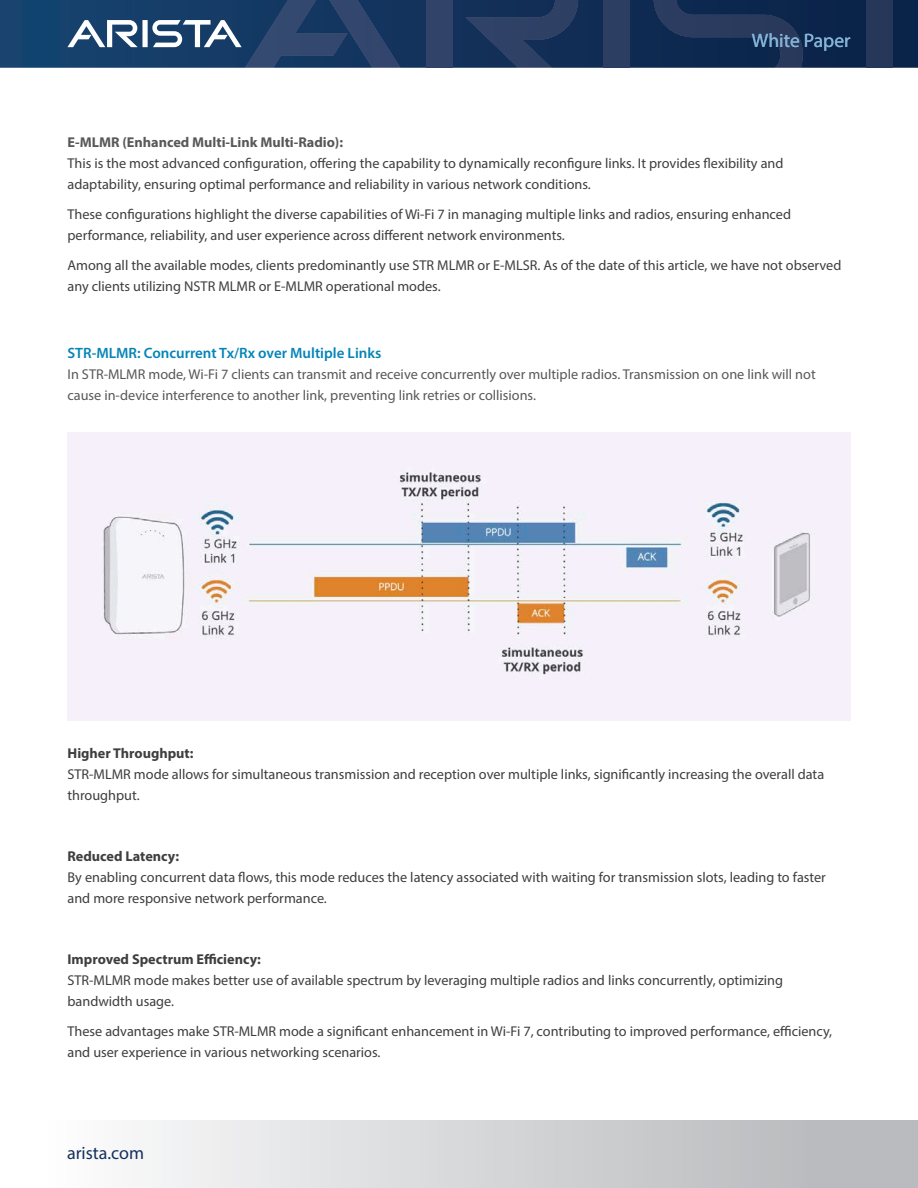
<style>
.page{position:relative;width:918px;height:1188px;background:#fff}
.page>*{position:absolute;margin:0;border:0;box-sizing:border-box;transform-origin:0 0}
.t1{font:19.5px "Myriad Pro";color:#85b4d6}
.t2{font:18px "Myriad Pro";color:#14315b}
.Main_body_text{font:600 15px "Myriad Pro";color:#0584b8}
.t3{font:14.25px/21px "Myriad Pro";color:#3e3e3f}
.Main_body_text-2{font:14.25px/21px "Myriad Pro";color:#57585a}
.s1{font-weight:700;color:#57585a}
.s2{font-weight:700}
</style>
<div class="page">
<svg style="left:0;top:0;width:918px;height:68px;background:#103059"></svg>
<div style="left:426px;top:0;width:26px;height:68px;background:#314369"></div>
<svg style="left:465px;top:0;width:113px;height:68px;background:#20375e"></svg>
<svg style="left:67px;top:0;width:333px;height:68px;background:#2f4e75"></svg>
<div style="left:604px;top:0;width:26px;height:68px;background:#2d3e63"></div>
<svg style="left:654px;top:0;width:149px;height:68px;background:#182f55"></svg>
<div style="left:867px;top:0;width:26px;height:68px;background:#273759"></div>
<div style="left:0;top:1120px;width:918px;height:68px;background:linear-gradient(to right,#fff,#b3b4b7)"></div>
<img style="left:68px;top:432px;width:782px;height:288px">
<h1 class="t1" style="left:752px;top:29px;width:100px">White Paper</h1>
<p class="t3" style="left:68px;top:131px;width:718px"><span class="s1">E-MLMR (Enhanced Multi-Link Multi-Radio):<br></span>This is the most advanced configuration, offering the capability to dynamically reconfigure links. It provides flexibility and adaptability, ensuring optimal performance and reliability in various network conditions.</p>
<p class="t3" style="left:68px;top:204px;width:725px">These configurations highlight the diverse capabilities of Wi-Fi 7 in managing multiple links and radios, ensuring enhanced performance, reliability, and user experience across different network environments.</p>
<p class="t3" style="left:68px;top:255px;width:775px">Among all the available modes, clients predominantly use STR MLMR or E-MLSR. As of the date of this article, we have not observed any clients utilizing NSTR MLMR or E-MLMR operational modes.</p>
<p class="Main_body_text" style="left:68px;top:343px;width:315px">STR-MLMR: Concurrent Tx/Rx over Multiple Links</p>
<p class="Main_body_text-2" style="left:68px;top:363px;width:750px">In STR-MLMR mode, Wi-Fi 7 clients can transmit and receive concurrently over multiple radios. Transmission on one link will not cause in-device interference to another link, preventing link retries or collisions.</p>
<p class="t3" style="left:68px;top:743px;width:758px"><span class="s2">Higher Throughput:<br></span>STR-MLMR mode allows for simultaneous transmission and reception over multiple links, significantly increasing the overall data throughput.</p>
<p class="t3" style="left:68px;top:845px;width:760px"><span class="s2">Reduced Latency:<br></span>By enabling concurrent data flows, this mode reduces the latency associated with waiting for transmission slots, leading to faster and more responsive network performance.</p>
<p class="t3" style="left:68px;top:948px;width:717px"><span class="s2">Improved Spectrum Efficiency:<br></span>STR-MLMR mode makes better use of available spectrum by leveraging multiple radios and links concurrently, optimizing bandwidth usage.</p>
<p class="t3" style="left:68px;top:1021px;width:766px">These advantages make STR-MLMR mode a significant enhancement in Wi-Fi 7, contributing to improved performance, efficiency, and user experience in various networking scenarios.</p>
<p class="t2" style="left:67px;top:1142px;width:79px">arista.com</p>
</div>
